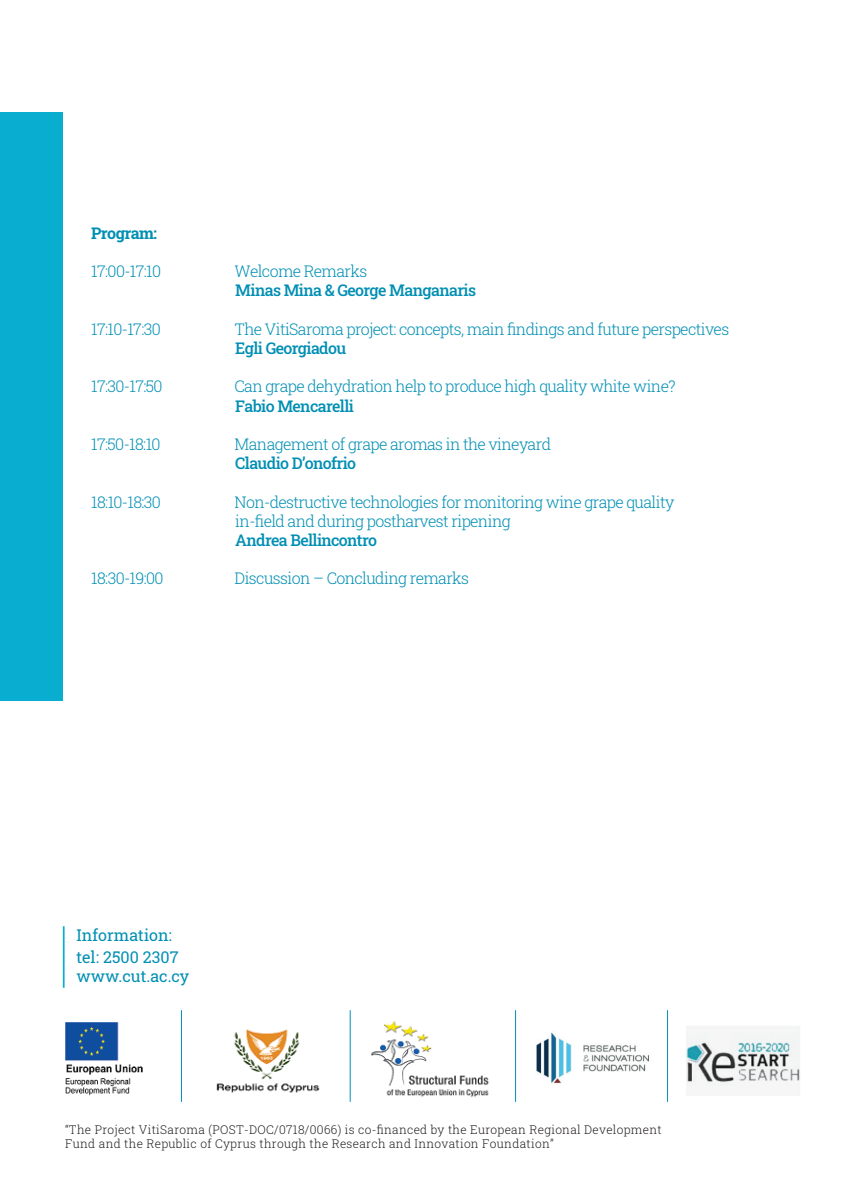
<style>
.page{position:relative;width:842px;height:1191px;background:#fff}
.page>*{position:absolute;margin:0;border:0;box-sizing:border-box;transform-origin:0 0}
.t1{font:16.2px "Roboto Slab";color:#008fb3}
.t2{font:300 16px/19.2px "Roboto Slab";letter-spacing:-.04em;color:#008fb3}
.t3{font:500 16px "Roboto Slab";letter-spacing:-.04em;color:#008fb3}
.t4{font:700 16px "Roboto Slab";letter-spacing:-.04em;color:#008fb3}
.t5{font:300 12px/14.4px "Roboto Slab";letter-spacing:.025em;color:#231f20}
</style>
<div class="page">
<div style="left:0;top:113px;width:63px;height:588px;background:#09adcf"></div>
<hr style="left:63px;top:926px;width:2px;height:61px;background:#07aece">
<hr style="left:181px;top:1010px;width:1px;height:91px;background:#008fb3">
<hr style="left:350px;top:1010px;width:1px;height:91px;background:#008fb3">
<hr style="left:515px;top:1010px;width:1px;height:91px;background:#008fb3">
<hr style="left:667px;top:1010px;width:1px;height:91px;background:#008fb3">
<img style="left:65px;top:1022px;width:78px;height:74px">
<img style="left:216px;top:1029px;width:104px;height:64px">
<img style="left:370px;top:1021px;width:119px;height:77px">
<img style="left:536px;top:1032px;width:113px;height:52px">
<img style="left:687px;top:1026px;width:113px;height:69px">
<p class="t4" style="left:91px;top:222px;width:67px">Program:</p>
<p class="t2" style="left:91px;top:261px;width:71px">17:00-17:10</p>
<p class="t2" style="left:235px;top:261px;width:134px">Welcome Remarks</p>
<p class="t3" style="left:235px;top:279px;width:242px">Minas Mina &amp; George Manganaris</p>
<p class="t2" style="left:91px;top:319px;width:71px">17:10-17:30</p>
<p class="t2" style="left:235px;top:319px;width:496px">The VitiSaroma project: concepts, main findings and future perspectives</p>
<p class="t3" style="left:235px;top:337px;width:112px">Egli Georgiadou</p>
<p class="t2" style="left:91px;top:376px;width:73px">17:30-17:50</p>
<p class="t2" style="left:235px;top:376px;width:442px">Can grape dehydration help to produce high quality white wine?</p>
<p class="t3" style="left:235px;top:395px;width:120px">Fabio Mencarelli</p>
<p class="t2" style="left:91px;top:434px;width:71px">17:50-18:10</p>
<p class="t2" style="left:235px;top:434px;width:318px">Management of grape aromas in the vineyard</p>
<p class="t3" style="left:235px;top:452px;width:122px">Claudio D’onofrio</p>
<p class="t2" style="left:91px;top:492px;width:71px">18:10-18:30</p>
<p class="t2" style="left:235px;top:492px;width:441px">Non-destructive technologies for monitoring wine grape quality in-field and during postharvest ripening</p>
<p class="t3" style="left:235px;top:529px;width:143px">Andrea Bellincontro</p>
<p class="t2" style="left:91px;top:568px;width:74px">18:30-19:00</p>
<p class="t2" style="left:235px;top:568px;width:236px">Discussion – Concluding remarks</p>
<p class="t1" style="left:77px;top:923px;width:97px">Information:</p>
<p class="t1" style="left:77px;top:964px;width:114px">www.cut.ac.cy</p>
<p class="t1" style="left:77px;top:945px;width:104px">tel: 2500 2307</p>
<p class="t5" style="left:65px;top:1122px;width:598px">“The Project VitiSaroma (POST-DOC/0718/0066) is co-financed by the European Regional Development<br>Fund and the Republic of Cyprus through the Research and Innovation Foundation”</p>
</div>
